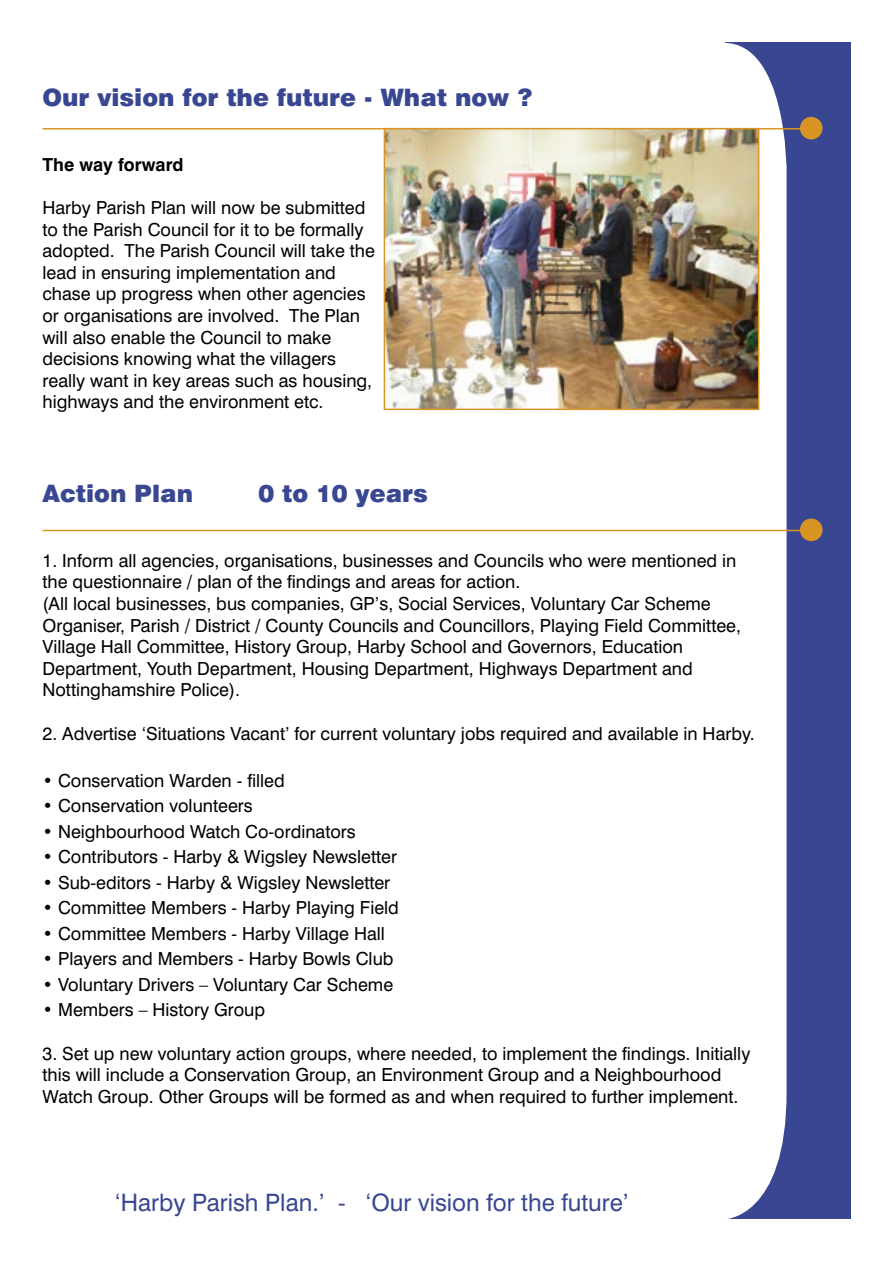
<style>
.page{position:relative;width:893px;height:1263px;background:#fff}
.page>*{position:absolute;margin:0;border:0;box-sizing:border-box;transform-origin:0 0}
.t1{font:900 24px "Swiss 721 BT";color:#394792}
.t2{font:24px "Swiss 721 BT";color:#394792}
.t3{font:18px/21.6px "Swiss 721 BT";color:#000}
.t4{font:700 18px "Swiss 721 BT";color:#000}
</style>
<div class="page">
<div style="left:725px;top:42px;width:125px;height:1176px;background:#394792"></div>
<div style="left:661px;top:43px;width:126px;height:1176px;background:#fff"></div>
<div style="left:801px;top:519px;width:21px;height:21px;background:#d89523;border-radius:50%"></div>
<div style="left:800px;top:519px;width:22px;height:22px;border:2px solid #d89523;border-radius:50%"></div>
<hr style="left:43px;top:530px;width:768px;height:1px;background:#d89523">
<div style="left:801px;top:118px;width:21px;height:21px;background:#d89523;border-radius:50%"></div>
<div style="left:800px;top:117px;width:22px;height:22px;border:2px solid #d89523;border-radius:50%"></div>
<hr style="left:43px;top:128px;width:768px;height:2px;background:#d89523">
<img style="left:387px;top:131px;width:369px;height:276px">
<div style="left:384px;top:128px;width:375px;height:282px;border:2px solid #d89523"></div>
<p class="t1" style="left:43px;top:83px;width:492px">Our vision for the future - What now ?</p>
<p class="t4" style="left:43px;top:153px;width:143px">The way forward</p>
<p class="t3" style="left:43px;top:197px;width:324px">Harby Parish Plan will now be submitted</p>
<p class="t3" style="left:43px;top:218px;width:334px">to the Parish Council for it to be formally adopted. The Parish Council will take the lead in ensuring implementation and chase up progress when other agencies or organisations are involved. The Plan will also enable the Council to make decisions knowing what the villagers really want in key areas such as housing, highways and the environment etc.</p>
<p class="t1" style="left:43px;top:479px;width:152px">Action Plan</p>
<p class="t1" style="left:259px;top:479px;width:171px">0 to 10 years</p>
<p class="t3" style="left:43px;top:549px;width:695px">1. Inform all agencies, organisations, businesses and Councils who were mentioned in the questionnaire / plan of the findings and areas for action.</p>
<p class="t3" style="left:43px;top:593px;width:700px">(All local businesses, bus companies, GP’s, Social Services, Voluntary Car Scheme Organiser, Parish / District / County Councils and Councillors, Playing Field Committee, Village Hall Committee, History Group, Harby School and Governors, Education Department, Youth Department, Housing Department, Highways Department and Nottinghamshire Police).</p>
<p class="t3" style="left:43px;top:722px;width:714px">2. Advertise ‘Situations Vacant’ for current voluntary jobs required and available in Harby.</p>
<p class="t3" style="left:43px;top:769px;width:244px">• Conservation Warden - filled</p>
<p class="t3" style="left:43px;top:795px;width:212px">• Conservation volunteers</p>
<p class="t3" style="left:43px;top:820px;width:315px">• Neighbourhood Watch Co-ordinators</p>
<p class="t3" style="left:43px;top:846px;width:356px">• Contributors - Harby &amp; Wigsley Newsletter</p>
<p class="t3" style="left:43px;top:871px;width:349px">• Sub-editors - Harby &amp; Wigsley Newsletter</p>
<p class="t3" style="left:43px;top:897px;width:358px">• Committee Members - Harby Playing Field</p>
<p class="t3" style="left:43px;top:922px;width:344px">• Committee Members - Harby Village Hall</p>
<p class="t3" style="left:43px;top:948px;width:353px">• Players and Members - Harby Bowls Club</p>
<p class="t3" style="left:43px;top:973px;width:352px">• Voluntary Drivers – Voluntary Car Scheme</p>
<p class="t3" style="left:43px;top:999px;width:224px">• Members – History Group</p>
<p class="t3" style="left:43px;top:1042px;width:709px">3. Set up new voluntary action groups, where needed, to implement the findings. Initially this will include a Conservation Group, an Environment Group and a Neighbourhood<br>Watch Group. Other Groups will be formed as and when required to further implement.</p>
<p class="t2" style="left:115px;top:1187px;width:515px">‘Harby Parish Plan.’ - ‘Our vision for the future’</p>
</div>
